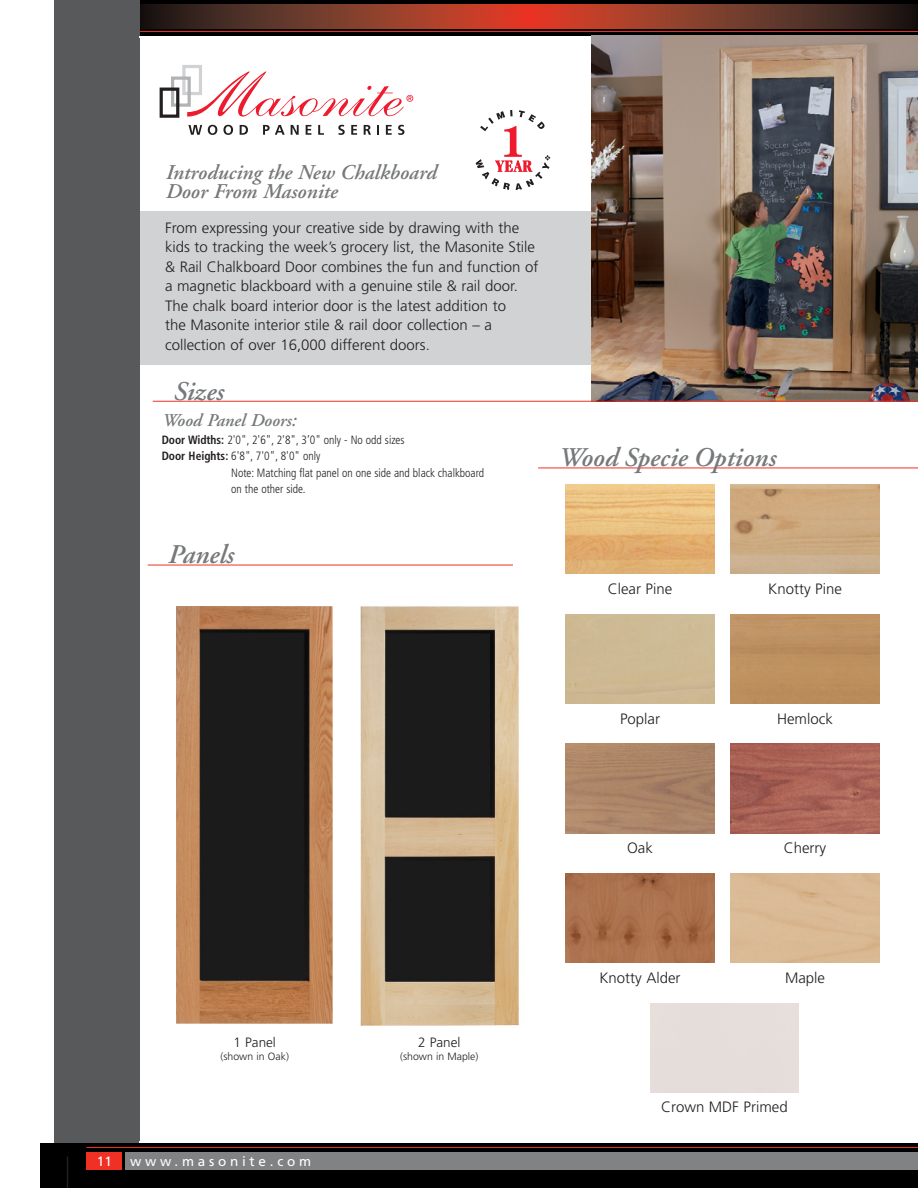
<style>
.page{position:relative;width:918px;height:1188px;background:#fff}
.page>*{position:absolute;margin:0;border:0;box-sizing:border-box;transform-origin:0 0}
.t1{font:italic 600 27px "Adobe Garamond";color:#76787a}
.t2{font:italic 600 21px/19.5px "Adobe Garamond";color:#76787a}
.t3{font:italic 600 18px "Adobe Garamond";color:#76787a}
.t4{font:300 15px/19.5px "Frutiger";color:#231f20}
.t5{font:13.5px "Frutiger";letter-spacing:.28em;color:#fff}
.t6{font:300 13.5px "Frutiger";color:#231f20}
.t7{font:300 condensed 12px "Frutiger";color:#231f20;scale:.96 1}
.t8{font:300 10.5px "Frutiger";color:#231f20}
.s1{font-weight:700}
</style>
<div class="page">
<div style="left:133px;top:211px;width:475px;height:154px;background:#d1d2d4"></div>
<div style="left:140px;top:0;width:778px;height:36px;background:#010000"></div>
<hr style="left:140px;top:31px;width:778px;height:1px;background:#ee3124">
<svg style="left:140px;top:4px;width:778px;height:24px;background:#7c3526"></svg>
<div style="left:54px;top:0;width:86px;height:1188px;background:#58595b"></div>
<div style="left:40px;top:1143px;width:878px;height:45px;background:#010000"></div>
<div style="left:126px;top:1152px;width:792px;height:18px;background:#808284"></div>
<div style="left:86px;top:1152px;width:36px;height:18px;background:#ee3124"></div>
<hr style="left:86px;top:1147px;width:832px;height:1px;background:#ee3124">
<hr style="left:67px;top:1156px;width:1px;height:32px;background:#231f20">
<img style="left:592px;top:35px;width:326px;height:366px">
<div style="left:182px;top:65px;width:20px;height:30px;border:3px solid #d1d2d4"></div>
<div style="left:171px;top:77px;width:20px;height:30px;border:3px solid #b1b3b5"></div>
<div style="left:160px;top:88px;width:19px;height:30px;border:3px solid #231f20"></div>
<svg style="left:187px;top:71px;width:226px;height:46px"></svg>
<svg style="left:188px;top:125px;width:14px;height:10px"></svg>
<svg style="left:208px;top:125px;width:9px;height:10px"></svg>
<svg style="left:223px;top:125px;width:10px;height:10px"></svg>
<svg style="left:240px;top:125px;width:8px;height:10px"></svg>
<svg style="left:263px;top:125px;width:22px;height:10px"></svg>
<svg style="left:291px;top:125px;width:8px;height:10px"></svg>
<svg style="left:306px;top:125px;width:5px;height:10px"></svg>
<svg style="left:318px;top:125px;width:6px;height:10px"></svg>
<svg style="left:338px;top:125px;width:7px;height:10px"></svg>
<svg style="left:351px;top:125px;width:6px;height:10px"></svg>
<svg style="left:364px;top:125px;width:7px;height:10px"></svg>
<svg style="left:377px;top:125px;width:2px;height:10px"></svg>
<svg style="left:386px;top:125px;width:6px;height:10px"></svg>
<svg style="left:398px;top:125px;width:6px;height:10px"></svg>
<hr style="left:153px;top:401px;width:765px;height:1px;background:#ee3124">
<hr style="left:148px;top:565px;width:365px;height:1px;background:#ee3124">
<svg style="left:476px;top:110px;width:74px;height:80px"></svg>
<hr style="left:538px;top:468px;width:380px;height:1px;background:#ee3124">
<img style="left:566px;top:485px;width:148px;height:89px">
<img style="left:731px;top:485px;width:148px;height:89px">
<div style="left:731px;top:614px;width:148px;height:90px;background:#bd905f"></div>
<img style="left:566px;top:744px;width:148px;height:89px">
<img style="left:731px;top:744px;width:148px;height:89px">
<img style="left:566px;top:873px;width:148px;height:90px">
<img style="left:176px;top:606px;width:157px;height:418px">
<img style="left:360px;top:606px;width:159px;height:420px">
<h2 class="t2" style="left:165px;top:164px;width:272px">Introducing the New Chalkboard<br>Door From Masonite</h2>
<p class="t4" style="left:165px;top:219px;width:375px">From expressing your creative side by drawing with the kids to tracking the week’s grocery list, the Masonite Stile &amp; Rail Chalkboard Door combines the fun and function of a magnetic blackboard with a genuine stile &amp; rail door.<br>The chalk board interior door is the latest addition to<br>the Masonite interior stile &amp; rail door collection – a collection of over 16,000 different doors.</p>
<h1 class="t1" style="left:172px;top:380px;width:52px">Sizes</h1>
<p class="t3" style="left:162px;top:413px;width:136px">Wood Panel Doors:</p>
<p class="t7" style="left:162px;top:435px;width:255px"><span class="s1">Door Widths:</span> 2'0", 2'6", 2'8", 3’0" only - No odd sizes</p>
<p class="t7" style="left:162px;top:451px;width:167px"><span class="s1">Door Heights:</span> 6'8", 7'0", 8'0" only</p>
<p class="t7" style="left:231px;top:468px;width:265px">Note: Matching flat panel on one side and black chalkboard</p>
<p class="t7" style="left:231px;top:484px;width:79px">on the other side.</p>
<h1 class="t1" style="left:167px;top:544px;width:67px">Panels</h1>
<h1 class="t1" style="left:558px;top:447px;width:219px">Wood Specie Options</h1>
<p class="t4" style="left:608px;top:580px;width:66px">Clear Pine</p>
<p class="t4" style="left:768px;top:580px;width:75px">Knotty Pine</p>
<p class="t4" style="left:620px;top:710px;width:41px">Poplar</p>
<p class="t4" style="left:777px;top:710px;width:57px">Hemlock</p>
<p class="t6" style="left:234px;top:1036px;width:44px">1 Panel</p>
<p class="t8" style="left:221px;top:1053px;width:70px">(shown in Oak)</p>
<p class="t5" style="left:97px;top:1156px;width:17px">11</p>
<p class="t5" style="left:130px;top:1156px;width:182px">www.masonite.com</p>
<p class="t6" style="left:418px;top:1036px;width:44px">2 Panel</p>
<p class="t8" style="left:400px;top:1053px;width:80px">(shown in Maple)</p>
<p class="t4" style="left:627px;top:839px;width:27px">Oak</p>
<p class="t4" style="left:784px;top:839px;width:44px">Cherry</p>
<p class="t4" style="left:599px;top:969px;width:83px">Knotty Alder</p>
<p class="t4" style="left:785px;top:969px;width:41px">Maple</p>
<p class="t4" style="left:661px;top:1099px;width:128px">Crown MDF Primed</p>
</div>
